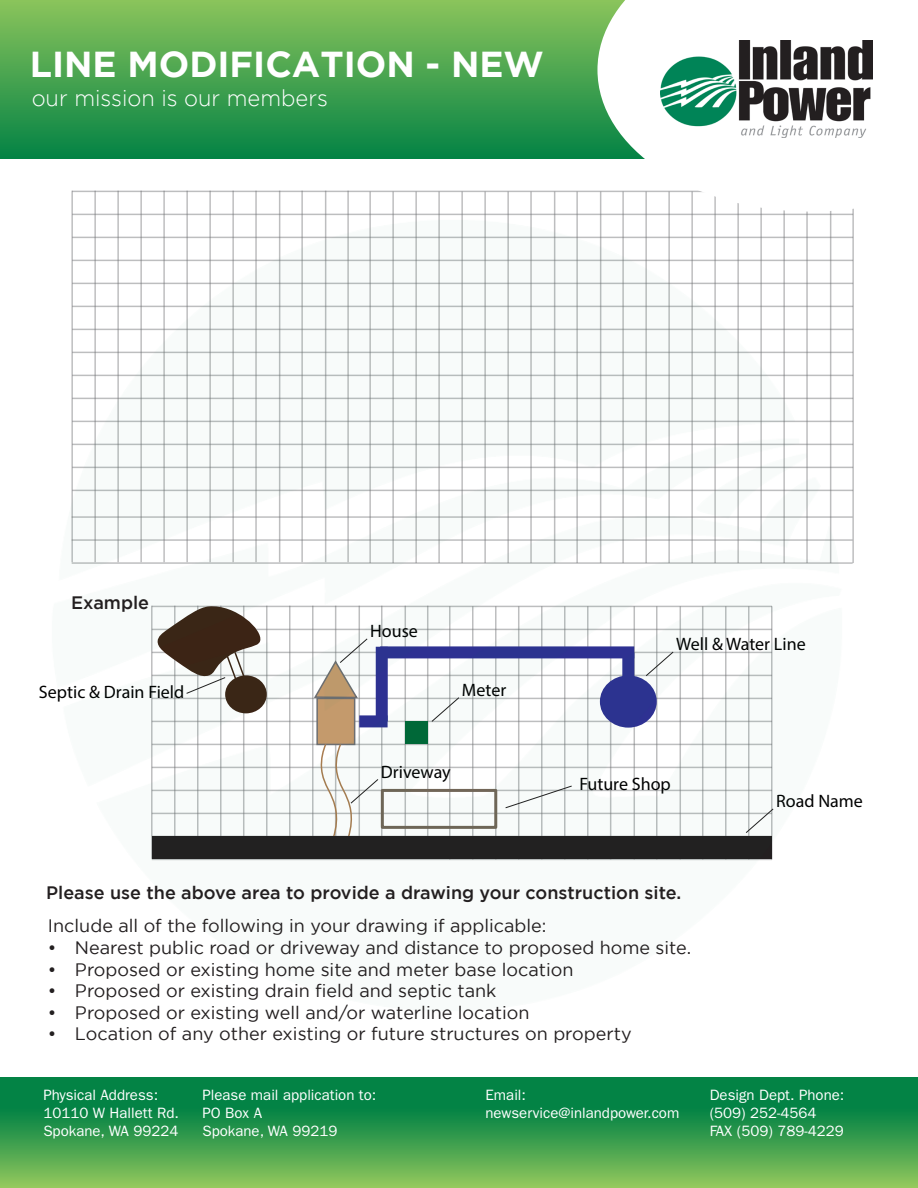
<style>
.page{position:relative;width:918px;height:1188px;background:#fff}
.page>*{position:absolute;margin:0;border:0;box-sizing:border-box;transform-origin:0 0}
.t1{font:700 36px "Gotham";color:#fff}
.t2{font:300 22.8px "Gotham";color:#fff;scale:.96 1}
.t3{font:18px "Gotham";color:#231f20}
.t4{font:18px "Myriad Pro";color:#000}
.t5{font:500 18px "Gotham";color:#231f20}
.t6{font:15px "ITC Franklin Gothic Std";color:#fff}
</style>
<div class="page">
<img style="left:71px;top:190px;width:783px;height:671px">
<svg style="left:0;top:1077px;width:918px;height:111px;background:#359b4d"></svg>
<div style="left:0;top:0;width:918px;height:159px;background:linear-gradient(to bottom,#8ac45b,#038345)"></div>
<svg style="left:597px;top:0;width:321px;height:212px"></svg>
<img style="left:660px;top:40px;width:213px;height:98px">
<p class="t1" style="left:30px;top:43px;width:516px">LINE MODIFICATION - NEW</p>
<p class="t2" style="left:32px;top:86px;width:310px">our mission is our members</p>
<p class="t5" style="left:71px;top:592px;width:79px">Example</p>
<p class="t4" style="left:39px;top:681px;width:147px">Septic &amp; Drain Field</p>
<p class="t4" style="left:370px;top:620px;width:49px">House</p>
<p class="t4" style="left:462px;top:679px;width:46px">Meter</p>
<p class="t4" style="left:381px;top:761px;width:71px">Driveway</p>
<p class="t4" style="left:676px;top:633px;width:131px">Well &amp; Water Line</p>
<p class="t4" style="left:579px;top:773px;width:93px">Future Shop</p>
<p class="t4" style="left:776px;top:790px;width:88px">Road Name</p>
<p class="t5" style="left:46px;top:883px;width:637px">Please use the above area to provide a drawing your construction site.</p>
<p class="t3" style="left:48px;top:916px;width:500px">Include all of the following in your drawing if applicable:</p>
<p class="t3" style="left:48px;top:938px;width:645px">• Nearest public road or driveway and distance to proposed home site.</p>
<p class="t3" style="left:48px;top:959px;width:527px">• Proposed or existing home site and meter base location</p>
<p class="t3" style="left:48px;top:981px;width:450px">• Proposed or existing drain field and septic tank</p>
<p class="t3" style="left:48px;top:1003px;width:483px">• Proposed or existing well and/or waterline location</p>
<p class="t3" style="left:48px;top:1024px;width:585px">• Location of any other existing or future structures on property</p>
<p class="t6" style="left:43px;top:1086px;width:116px">Physical Address:</p>
<p class="t6" style="left:43px;top:1104px;width:137px">10110 W Hallett Rd.</p>
<p class="t6" style="left:43px;top:1122px;width:137px">Spokane, WA 99224</p>
<p class="t6" style="left:202px;top:1086px;width:175px">Please mail application to:</p>
<p class="t6" style="left:202px;top:1104px;width:61px">PO Box A</p>
<p class="t6" style="left:202px;top:1122px;width:137px">Spokane, WA 99219</p>
<p class="t6" style="left:486px;top:1086px;width:42px">Email:</p>
<p class="t6" style="left:486px;top:1104px;width:195px">newservice@inlandpower.com</p>
<p class="t6" style="left:710px;top:1086px;width:136px">Design Dept. Phone:</p>
<p class="t6" style="left:710px;top:1104px;width:108px">(509) 252-4564</p>
<p class="t6" style="left:710px;top:1122px;width:135px">FAX (509) 789-4229</p>
</div>
